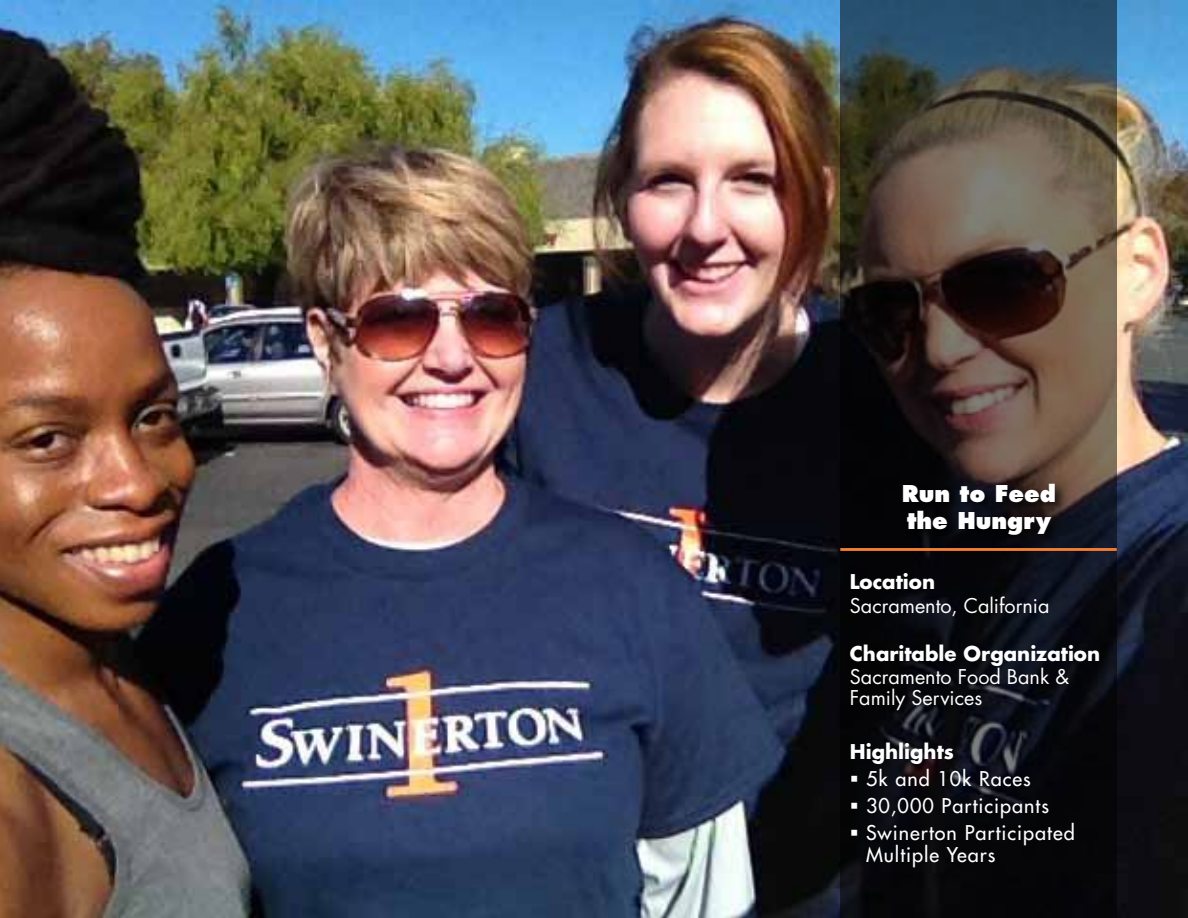
<style>
.page{position:relative;width:1188px;height:918px;background:#fff}
.page>*{position:absolute;margin:0;border:0;box-sizing:border-box;transform-origin:0 0}
.t1{font:800 22.5px/27px "Futura Std";color:#fff}
.t2{font:500 19.8px/27px "Futura Std";letter-spacing:.05em;color:#fff}
.t3{font:19.8px/20.7px "Futura Std";color:#fff}
.t4{font:700 19.8px "Futura Std";color:#fff}
</style>
<div class="page">
<img style="left:0;top:1px;width:1188px;height:917px">
<svg style="left:840px;top:0;width:277px;height:918px"></svg>
<div style="left:900px;top:480px;width:168px;height:68px;background:#000;opacity:.75"></div>
<hr style="left:840px;top:548px;width:277px;height:3px;background:#f47d30">
<svg style="left:852px;top:776px;width:5px;height:6px"></svg>
<svg style="left:852px;top:803px;width:5px;height:6px"></svg>
<svg style="left:851px;top:830px;width:6px;height:6px"></svg>
<p class="t1" style="left:902px;top:480px;width:156px">Run to Feed the Hungry</p>
<p class="t4" style="left:850px;top:569px;width:87px">Location</p>
<p class="t3" style="left:850px;top:596px;width:201px">Sacramento, California</p>
<p class="t4" style="left:850px;top:640px;width:252px">Charitable Organization</p>
<p class="t3" style="left:850px;top:667px;width:221px">Sacramento Food Bank &amp;<br>Family Services</p>
<p class="t4" style="left:850px;top:738px;width:106px">Highlights</p>
<p class="t2" style="left:866px;top:765px;width:210px">5k and 10k Races<br>30,000 Participants<br>Swinerton Participated</p>
<p class="t2" style="left:866px;top:842px;width:131px">Multiple Years</p>
</div>
